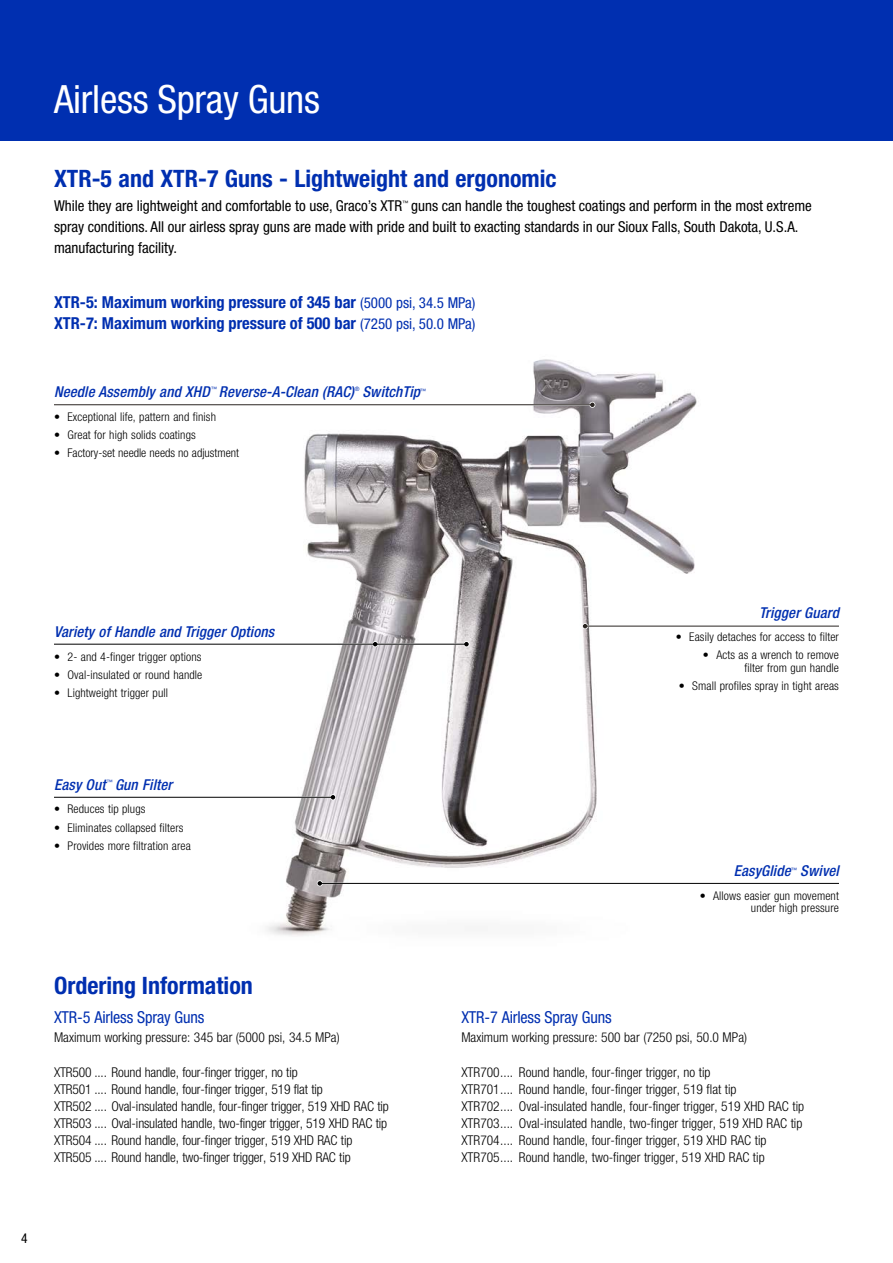
<style>
.page{position:relative;width:893px;height:1263px;background:#fff}
.page>*{position:absolute;margin:0;border:0;box-sizing:border-box;transform-origin:0 0}
.t1{font:condensed 39px "Helvetica Neue LT Std";letter-spacing:-.005em;color:#fff}
.t2{font:700 condensed 24px "Helvetica Neue LT Std";color:#002fb0}
.t3{font:700 condensed 16.5px/21.3px "Helvetica Neue LT Std";color:#002fb0}
.t4{font:condensed 16.5px "Helvetica Neue LT Std";letter-spacing:-.01em;color:#002fb0}
.t5{font:condensed 15px/21px "Helvetica Neue LT Std";color:#000}
.t6{font:italic 500 condensed 15px "Helvetica Neue LT Std";letter-spacing:.01em;color:#002fb0}
.t7{font:300 condensed 13.5px/17.1px "Helvetica Neue LT Std";color:#000}
.t8{font:condensed 13.5px "Helvetica Neue LT Std";color:#000}
.t9{font:300 condensed 12px/12.8px "Helvetica Neue LT Std";letter-spacing:.01em;color:#000;text-align:right}
.t10{font:condensed 6px "Helvetica Neue LT Std";color:#002fb0}
.t11{font:condensed 6px "Helvetica Neue LT Std";color:#000}
.s1{font-weight:400;font-size:15px}
</style>
<div class="page">
<div style="left:0;top:0;width:893px;height:140px;background:#002fb0"></div>
<img style="left:165px;top:359px;width:629px;height:577px">
<hr style="left:70px;top:796px;width:263px;height:2px;background:#fff">
<hr style="left:70px;top:643px;width:396px;height:2px;background:#fff">
<svg style="left:317px;top:880px;width:6px;height:6px"></svg>
<svg style="left:330px;top:794px;width:6px;height:6px"></svg>
<svg style="left:463px;top:641px;width:6px;height:6px"></svg>
<svg style="left:372px;top:641px;width:6px;height:6px"></svg>
<hr style="left:320px;top:883px;width:519px;height:1px;background:#000">
<hr style="left:54px;top:797px;width:279px;height:1px;background:#000">
<hr style="left:54px;top:644px;width:412px;height:1px;background:#000">
<hr style="left:585px;top:625px;width:197px;height:2px;background:#fff">
<hr style="left:54px;top:404px;width:538px;height:1px;background:#2a2522">
<hr style="left:585px;top:626px;width:254px;height:1px;background:#2a2522">
<svg style="left:589px;top:402px;width:6px;height:6px"></svg>
<svg style="left:582px;top:623px;width:6px;height:6px"></svg>
<h1 class="t1" style="left:54px;top:77px;width:267px">Airless Spray Guns</h1>
<h2 class="t2" style="left:54px;top:164px;width:504px">XTR-5 and XTR-7 Guns - Lightweight and ergonomic</h2>
<p class="t5" style="left:54px;top:195px;width:350px">While they are lightweight and comfortable to use, Graco’s XTR</p>
<p class="t11" style="left:402px;top:199px;width:7px">™</p>
<p class="t5" style="left:54px;top:195px;width:759px;text-indent:357px">guns can handle the toughest coatings and perform in the most extreme spray conditions. All our airless spray guns are made with pride and built to exacting standards in our Sioux Falls, South Dakota, U.S.A. manufacturing facility.</p>
<p class="t3" style="left:54px;top:291px;width:423px">XTR-5: Maximum working pressure of 345 bar <span class="s1">(5000 psi, 34.5 MPa)<br></span>XTR-7: Maximum working pressure of 500 bar <span class="s1">(7250 psi, 50.0 MPa)</span></p>
<p class="t6" style="left:54px;top:383px;width:157px">Needle Assembly and XHD</p>
<p class="t10" style="left:211px;top:385px;width:7px">™</p>
<p class="t6" style="left:219px;top:383px;width:137px">Reverse-A-Clean (RAC)</p>
<p class="t10" style="left:355px;top:385px;width:6px">®</p>
<p class="t6" style="left:362px;top:383px;width:59px">SwitchTip</p>
<p class="t10" style="left:420px;top:388px;width:7px">™</p>
<p class="t9" style="left:54px;top:410px;width:164px">• Exceptional life, pattern and finish</p>
<p class="t9" style="left:54px;top:428px;width:143px">• Great for high solids coatings</p>
<p class="t9" style="left:54px;top:446px;width:187px">• Factory-set needle needs no adjustment</p>
<p class="t6" style="left:54px;top:623px;width:222px">Variety of Handle and Trigger Options</p>
<p class="t9" style="left:54px;top:650px;width:149px">• 2- and 4-finger trigger options</p>
<p class="t9" style="left:54px;top:668px;width:150px">• Oval-insulated or round handle</p>
<p class="t9" style="left:54px;top:686px;width:116px">• Lightweight trigger pull</p>
<p class="t6" style="left:54px;top:776px;width:53px">Easy Out</p>
<p class="t10" style="left:107px;top:778px;width:7px">™</p>
<p class="t6" style="left:115px;top:776px;width:59px">Gun Filter</p>
<p class="t9" style="left:54px;top:803px;width:93px">• Reduces tip plugs</p>
<p class="t9" style="left:54px;top:821px;width:131px">• Eliminates collapsed filters</p>
<p class="t9" style="left:54px;top:839px;width:138px">• Provides more filtration area</p>
<h2 class="t2" style="left:54px;top:970px;width:200px">Ordering Information</h2>
<p class="t4" style="left:54px;top:1007px;width:152px">XTR-5 Airless Spray Guns</p>
<p class="t7" style="left:54px;top:1029px;width:287px">Maximum working pressure: 345 bar (5000 psi, 34.5 MPa)</p>
<p class="t7" style="left:54px;top:1063px;width:336px">XTR500 .... Round handle, four-finger trigger, no tip<br>XTR501 .... Round handle, four-finger trigger, 519 flat tip<br>XTR502 .... Oval-insulated handle, four-finger trigger, 519 XHD RAC tip XTR503 .... Oval-insulated handle, two-finger trigger, 519 XHD RAC tip XTR504 .... Round handle, four-finger trigger, 519 XHD RAC tip XTR505 .... Round handle, two-finger trigger, 519 XHD RAC tip</p>
<p class="t8" style="left:21px;top:1230px;width:8px">4</p>
<p class="t6" style="left:759px;top:603px;width:81px">Trigger Guard</p>
<p class="t9" style="left:676px;top:630px;width:165px">• Easily detaches for access to filter</p>
<p class="t9" style="left:703px;top:649px;width:138px">• Acts as a wrench to remove filter from gun handle</p>
<p class="t9" style="left:679px;top:679px;width:162px">• Small profiles spray in tight areas</p>
<p class="t6" style="left:734px;top:862px;width:59px">EasyGlide</p>
<p class="t10" style="left:791px;top:866px;width:7px">™</p>
<p class="t6" style="left:800px;top:862px;width:40px">Swivel</p>
<p class="t9" style="left:700px;top:889px;width:141px">• Allows easier gun movement under high pressure</p>
<p class="t4" style="left:461px;top:1007px;width:152px">XTR-7 Airless Spray Guns</p>
<p class="t7" style="left:461px;top:1029px;width:287px">Maximum working pressure: 500 bar (7250 psi, 50.0 MPa)</p>
<p class="t7" style="left:461px;top:1063px;width:344px">XTR700.... Round handle, four-finger trigger, no tip<br>XTR701.... Round handle, four-finger trigger, 519 flat tip<br>XTR702.... Oval-insulated handle, four-finger trigger, 519 XHD RAC tip XTR703.... Oval-insulated handle, two-finger trigger, 519 XHD RAC tip XTR704.... Round handle, four-finger trigger, 519 XHD RAC tip XTR705.... Round handle, two-finger trigger, 519 XHD RAC tip</p>
</div>
